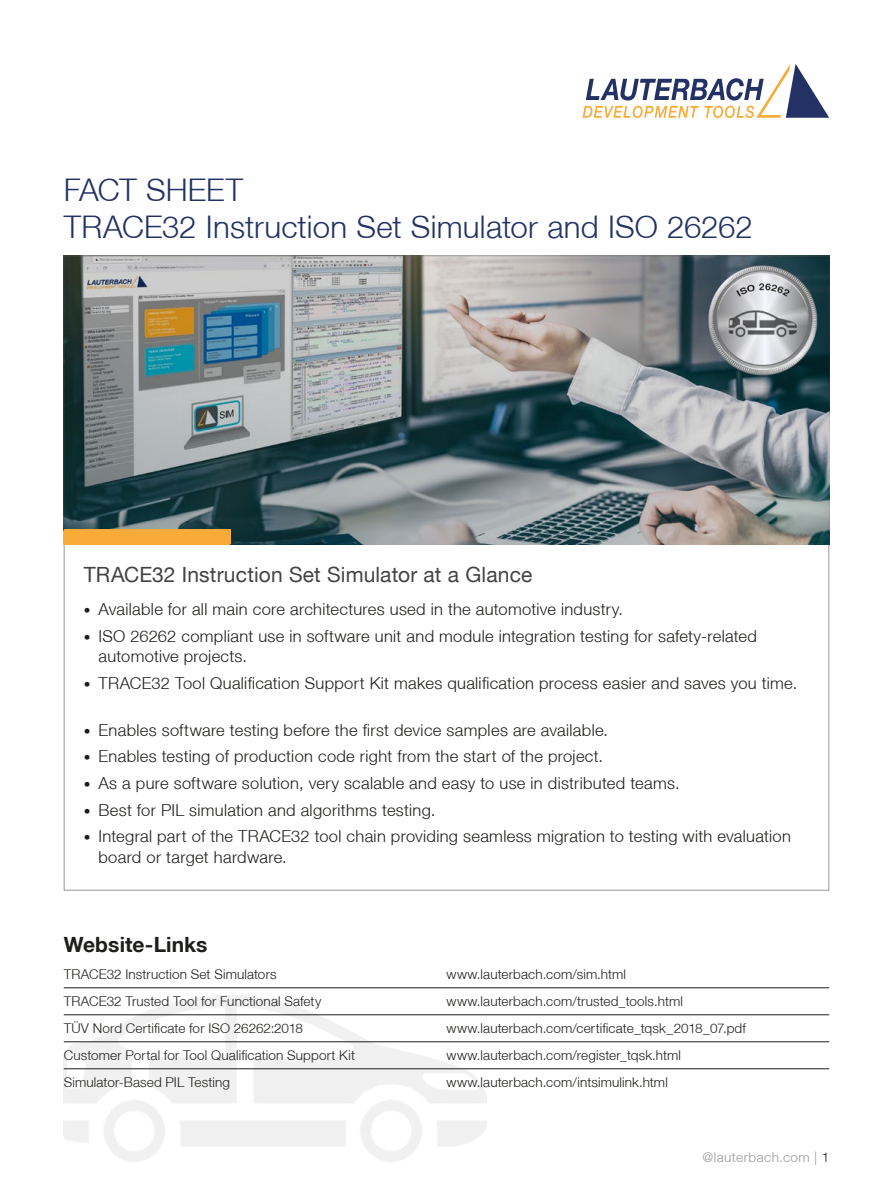
<style>
.page{position:relative;width:893px;height:1188px;background:#fff}
.page>*{position:absolute;margin:0;border:0;box-sizing:border-box;transform-origin:0 0}
.t1{font:300 31.2px/37.5px "Helvetica Neue LT";letter-spacing:.005em;color:#223265}
.t2{font:21px "Helvetica Neue LT";letter-spacing:.01em;color:#434342}
.t3{font:700 21px "Helvetica Neue LT";letter-spacing:.005em;color:#1d1d1b}
.t4{font:300 16.5px/20.2px "Helvetica Neue LT";letter-spacing:.02em;color:#1d1d1b}
.t5{font:300 13.5px "Helvetica Neue LT";letter-spacing:.01em;color:#1d1d1b}
.t6{font:300 13.5px "Helvetica Neue LT";letter-spacing:.04em;color:#9a999a}
.s1{font-size:13.5px}
.s2{color:#1d1d1b}
</style>
<div class="page">
<svg style="left:63px;top:530px;width:767px;height:361px"></svg>
<hr style="left:64px;top:987px;width:765px;height:1px;background:#1d1d1b">
<hr style="left:64px;top:1014px;width:765px;height:1px;background:#1d1d1b">
<hr style="left:64px;top:1041px;width:765px;height:1px;background:#1d1d1b">
<hr style="left:64px;top:1068px;width:765px;height:1px;background:#1d1d1b">
<img style="left:64px;top:255px;width:765px;height:289px">
<div style="left:64px;top:530px;width:166px;height:14px;background:#f8ab39"></div>
<svg style="left:583px;top:64px;width:246px;height:54px"></svg>
<h1 class="t1" style="left:64px;top:170px;width:690px">FACT SHEET<br>TRACE32 Instruction Set Simulator and ISO 26262</h1>
<p class="t2" style="left:84px;top:562px;width:450px">TRACE32 Instruction Set Simulator at a Glance</p>
<p class="t4" style="left:84px;top:599px;width:541px"><span class="s1">•</span> Available for all main core architectures used in the automotive industry.</p>
<p class="t4" style="left:99px;top:626px;width:660px;text-indent:-15px"><span class="s1">•</span> ISO 26262 compliant use in software unit and module integration testing for safety-related automotive projects.</p>
<p class="t4" style="left:84px;top:673px;width:715px"><span class="s1">•</span> TRACE32 Tool Qualification Support Kit makes qualification process easier and saves you time.</p>
<p class="t4" style="left:84px;top:720px;width:526px"><span class="s1">•</span> Enables software testing before the first device samples are available.</p>
<p class="t4" style="left:84px;top:746px;width:521px"><span class="s1">•</span> Enables testing of production code right from the start of the project.</p>
<p class="t4" style="left:84px;top:773px;width:598px"><span class="s1">•</span> As a pure software solution, very scalable and easy to use in distributed teams.</p>
<p class="t4" style="left:84px;top:799px;width:353px"><span class="s1">•</span> Best for PIL simulation and algorithms testing.</p>
<p class="t4" style="left:99px;top:826px;width:694px;text-indent:-15px"><span class="s1">•</span> Integral part of the TRACE32 tool chain providing seamless migration to testing with evaluation board or target hardware.</p>
<p class="t3" style="left:64px;top:931px;width:145px">Website-Links</p>
<p class="t5" style="left:64px;top:966px;width:214px">TRACE32 Instruction Set Simulators</p>
<p class="t5" style="left:446px;top:966px;width:181px">www.lauterbach.com/sim.html</p>
<p class="t5" style="left:64px;top:993px;width:259px">TRACE32 Trusted Tool for Functional Safety</p>
<p class="t5" style="left:446px;top:993px;width:238px">www.lauterbach.com/trusted_tools.html</p>
<p class="t5" style="left:64px;top:1020px;width:241px">TÜV Nord Certificate for ISO 26262:2018</p>
<p class="t5" style="left:446px;top:1020px;width:301px">www.lauterbach.com/certificate_tqsk_2018_07.pdf</p>
<p class="t5" style="left:64px;top:1047px;width:293px">Customer Portal for Tool Qualification Support Kit</p>
<p class="t5" style="left:446px;top:1047px;width:236px">www.lauterbach.com/register_tqsk.html</p>
<p class="t5" style="left:64px;top:1074px;width:168px">Simulator-Based PIL Testing</p>
<p class="t5" style="left:446px;top:1074px;width:223px">www.lauterbach.com/intsimulink.html</p>
<p class="t6" style="left:702px;top:1149px;width:128px">@lauterbach.com | <span class="s2">1</span></p>
</div>
